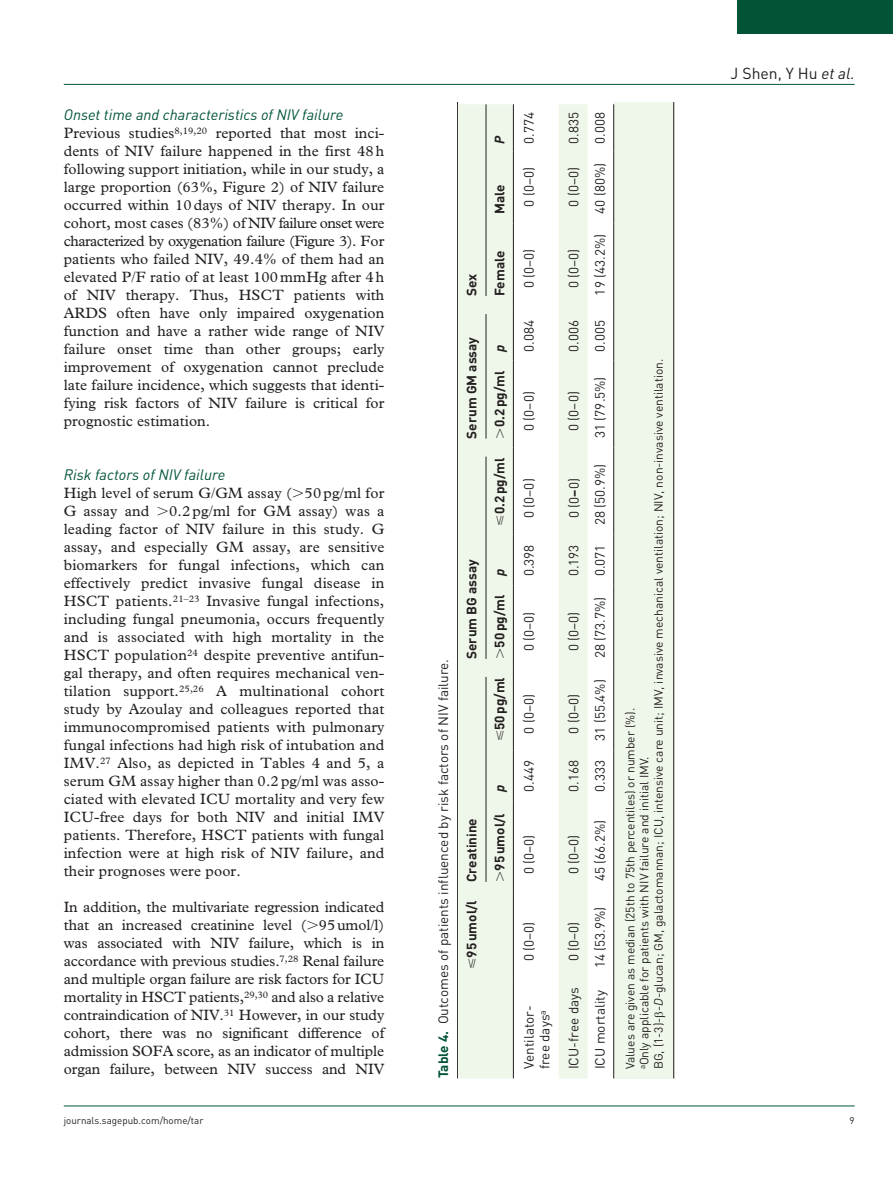
<style>
.page{position:relative;width:893px;height:1191px;background:#fff}
.page>*{position:absolute;margin:0;border:0;box-sizing:border-box;transform-origin:0 0}
.t1{font:15.75px "DIN";color:#231f20}
.t2{font:15px/18px "Plantin Std";letter-spacing:.005em;color:#231f20;text-align:justify}
.t3{font:italic 15px "DIN";color:#015436}
.t4{font:13.5px/28.5px "DIN";color:#231f20}
.t5{font:700 13.5px "DIN";color:#231f20}
.t6{font:italic 700 13.5px "DIN";color:#231f20}
.t7{font:12px/14.2px "DIN";color:#231f20}
.t8{font:9.75px "DIN";color:#231f20}
.s1{font-weight:700;color:#015436}
.s2{font-weight:700}
.s3{font-style:italic}
</style>
<div class="page">
<hr style="left:64px;top:84px;width:791px;height:1px;background:#015436">
<hr style="left:64px;top:1105px;width:791px;height:1px;background:#015436">
<div style="left:738px;top:0;width:155px;height:34px;background:#015436"></div>
<div style="left:613px;top:102px;width:62px;height:976px;background:#eff7ea"></div>
<hr style="left:457px;top:102px;width:1px;height:976px;background:#231f20">
<hr style="left:673px;top:102px;width:1px;height:976px;background:#231f20">
<div style="left:458px;top:104px;width:55px;height:974px;background:#eff7ea"></div>
<div style="left:559px;top:104px;width:29px;height:974px;background:#eff7ea"></div>
<hr style="left:513px;top:978px;width:1px;height:100px;background:#231f20">
<hr style="left:513px;top:891px;width:1px;height:87px;background:#231f20">
<hr style="left:513px;top:801px;width:1px;height:90px;background:#231f20">
<hr style="left:513px;top:750px;width:1px;height:51px;background:#231f20">
<hr style="left:513px;top:668px;width:1px;height:82px;background:#231f20">
<hr style="left:513px;top:585px;width:1px;height:83px;background:#231f20">
<hr style="left:513px;top:534px;width:1px;height:51px;background:#231f20">
<hr style="left:513px;top:447px;width:1px;height:87px;background:#231f20">
<hr style="left:513px;top:360px;width:1px;height:87px;background:#231f20">
<hr style="left:513px;top:305px;width:1px;height:55px;background:#231f20">
<hr style="left:513px;top:223px;width:1px;height:82px;background:#231f20">
<hr style="left:513px;top:151px;width:1px;height:72px;background:#231f20">
<hr style="left:513px;top:104px;width:1px;height:47px;background:#231f20">
<hr style="left:613px;top:978px;width:1px;height:100px;background:#231f20">
<hr style="left:613px;top:891px;width:1px;height:87px;background:#231f20">
<hr style="left:613px;top:801px;width:1px;height:90px;background:#231f20">
<hr style="left:613px;top:750px;width:1px;height:51px;background:#231f20">
<hr style="left:613px;top:668px;width:1px;height:82px;background:#231f20">
<hr style="left:613px;top:585px;width:1px;height:83px;background:#231f20">
<hr style="left:613px;top:534px;width:1px;height:51px;background:#231f20">
<hr style="left:613px;top:447px;width:1px;height:87px;background:#231f20">
<hr style="left:613px;top:360px;width:1px;height:87px;background:#231f20">
<hr style="left:613px;top:305px;width:1px;height:55px;background:#231f20">
<hr style="left:613px;top:223px;width:1px;height:82px;background:#231f20">
<hr style="left:613px;top:151px;width:1px;height:72px;background:#231f20">
<hr style="left:613px;top:104px;width:1px;height:47px;background:#231f20">
<hr style="left:486px;top:677px;width:1px;height:205px;background:#231f20">
<hr style="left:486px;top:456px;width:1px;height:203px;background:#231f20">
<hr style="left:486px;top:314px;width:1px;height:124px;background:#231f20">
<hr style="left:486px;top:104px;width:1px;height:192px;background:#231f20">
<svg style="left:496px;top:871px;width:8px;height:9px"></svg>
<svg style="left:496px;top:649px;width:8px;height:9px"></svg>
<svg style="left:496px;top:428px;width:8px;height:9px"></svg>
<p class="t3" style="left:64px;top:105px;width:281px">Onset time and characteristics of NIV failure</p>
<p class="t2" style="left:64px;top:124px;width:322px">Previous studies<sup>8,19,20</sup> reported that most inci&shy;dents of NIV failure happened in the first 48h following support initiation, while in our study, a large proportion (63%, Figure 2) of NIV failure occurred within 10days of NIV therapy. In our cohort, most cases (83%) of NIV failure onset were characterized by oxygenation failure (Figure 3). For patients who failed NIV, 49.4% of them had an elevated P/F ratio of at least 100mmHg after 4h of NIV therapy. Thus, HSCT patients with ARDS often have only impaired oxygenation function and have a rather wide range of NIV failure onset time than other groups; early improvement of oxygenation cannot preclude late failure incidence, which suggests that identi&shy;fying risk factors of NIV failure is critical for prognostic estimation.</p>
<p class="t3" style="left:64px;top:465px;width:163px">Risk factors of NIV failure</p>
<p class="t2" style="left:64px;top:484px;width:322px">High level of serum G/GM assay ( 50 pg/ml for<br>G assay and</p>
<p class="t2" style="left:64px;top:502px;width:322px;text-indent:105px">0.2 pg/ml for GM assay) was a leading factor of NIV failure in this study. G assay, and especially GM assay, are sensitive biomarkers for fungal infections, which can effectively predict invasive fungal disease in HSCT patients.<sup>21–23</sup> Invasive fungal infections, including fungal pneumonia, occurs frequently and is associated with high mortality in the HSCT population<sup>24</sup> despite preventive antifun&shy;gal therapy, and often requires mechanical ven&shy;tilation support.<sup>25,26</sup> A multinational cohort study by Azoulay and colleagues reported that immunocompromised patients with pulmonary fungal infections had high risk of intubation and IMV.<sup>27</sup> Also, as depicted in Tables 4 and 5, a serum GM assay higher than 0.2 pg/ml was asso&shy;ciated with elevated ICU mortality and very few ICU-free days for both NIV and initial IMV patients. Therefore, HSCT patients with fungal infection were at high risk of NIV failure, and their prognoses were poor.</p>
<p class="t2" style="left:64px;top:898px;width:322px">In addition, the multivariate regression indicated that an increased creatinine level ( 95umol/l) was associated with NIV failure, which is in accordance with previous studies.<sup>7,28</sup> Renal failure and multiple organ failure are risk factors for ICU mortality in HSCT patients,<sup>29,30</sup> and also a relative contraindication of NIV.<sup>31</sup> However, in our study cohort, there was no significant difference of admission SOFA score, as an indicator of multiple organ failure, between NIV success and NIV</p>
<p class="t6" style="left:491px;top:144px;width:10px;rotate:-90deg">P</p>
<p class="t5" style="left:463px;top:296px;width:24px;rotate:-90deg">Sex</p>
<p class="t5" style="left:491px;top:214px;width:31px;rotate:-90deg">Male</p>
<p class="t5" style="left:491px;top:296px;width:47px;rotate:-90deg">Female</p>
<p class="t5" style="left:463px;top:438px;width:103px;rotate:-90deg">Serum GM assay</p>
<p class="t5" style="left:463px;top:659px;width:101px;rotate:-90deg">Serum BG assay</p>
<p class="t4" style="left:429px;top:969px;width:311px;text-indent:-110px;rotate:-90deg"><span class="s1">Table 4.</span> Outcomes of patients influenced by risk factors of NIV failure. ⩽<span class="s2">95umol/l</span></p>
<p class="t5" style="left:463px;top:882px;width:65px;rotate:-90deg">Creatinine</p>
<p class="t6" style="left:491px;top:351px;width:9px;rotate:-90deg">p</p>
<p class="t5" style="left:491px;top:427px;width:58px;rotate:-90deg">0.2pg/ml</p>
<p class="t5" style="left:491px;top:525px;width:70px;rotate:-90deg">⩽0.2pg/ml</p>
<p class="t6" style="left:491px;top:576px;width:9px;rotate:-90deg">p</p>
<p class="t5" style="left:491px;top:647px;width:55px;rotate:-90deg">50pg/ml</p>
<p class="t5" style="left:491px;top:741px;width:66px;rotate:-90deg">⩽50pg/ml</p>
<p class="t6" style="left:491px;top:792px;width:9px;rotate:-90deg">p</p>
<p class="t5" style="left:491px;top:870px;width:59px;rotate:-90deg">95umol/l</p>
<p class="t4" style="left:514px;top:144px;width:33px;rotate:-90deg">0.774</p>
<p class="t4" style="left:559px;top:144px;width:33px;rotate:-90deg">0.835</p>
<p class="t4" style="left:585px;top:144px;width:33px;rotate:-90deg">0.008</p>
<p class="t4" style="left:514px;top:207px;width:41px;rotate:-90deg">0 (0–0)</p>
<p class="t4" style="left:559px;top:207px;width:41px;rotate:-90deg">0 (0–0)</p>
<p class="t4" style="left:585px;top:214px;width:52px;rotate:-90deg">40 (80%)</p>
<p class="t4" style="left:514px;top:288px;width:41px;rotate:-90deg">0 (0–0)</p>
<p class="t4" style="left:559px;top:288px;width:41px;rotate:-90deg">0 (0–0)</p>
<p class="t4" style="left:585px;top:295px;width:63px;rotate:-90deg">19 (43.2%)</p>
<p class="t4" style="left:514px;top:351px;width:33px;rotate:-90deg">0.084</p>
<p class="t4" style="left:559px;top:351px;width:33px;rotate:-90deg">0.006</p>
<p class="t4" style="left:585px;top:351px;width:33px;rotate:-90deg">0.005</p>
<p class="t4" style="left:514px;top:431px;width:41px;rotate:-90deg">0 (0–0)</p>
<p class="t4" style="left:559px;top:431px;width:41px;rotate:-90deg">0 (0–0)</p>
<p class="t4" style="left:585px;top:438px;width:63px;rotate:-90deg">31 (79.5%)</p>
<p class="t4" style="left:514px;top:518px;width:41px;rotate:-90deg">0 (0–0)</p>
<p class="t4" style="left:559px;top:518px;width:41px;rotate:-90deg">0 (0<span class="s2">–</span>0)</p>
<p class="t4" style="left:585px;top:525px;width:63px;rotate:-90deg">28 (50.9%)</p>
<p class="t4" style="left:514px;top:576px;width:33px;rotate:-90deg">0.398</p>
<p class="t4" style="left:559px;top:576px;width:33px;rotate:-90deg">0.193</p>
<p class="t4" style="left:585px;top:576px;width:33px;rotate:-90deg">0.071</p>
<p class="t4" style="left:514px;top:651px;width:41px;rotate:-90deg">0 (0–0)</p>
<p class="t4" style="left:559px;top:651px;width:41px;rotate:-90deg">0 (0–0)</p>
<p class="t4" style="left:585px;top:658px;width:63px;rotate:-90deg">28 (73.7%)</p>
<p class="t4" style="left:514px;top:734px;width:41px;rotate:-90deg">0 (0–0)</p>
<p class="t4" style="left:559px;top:734px;width:41px;rotate:-90deg">0 (0–0)</p>
<p class="t4" style="left:585px;top:741px;width:63px;rotate:-90deg">31 (55.4%)</p>
<p class="t4" style="left:514px;top:792px;width:33px;rotate:-90deg">0.449</p>
<p class="t4" style="left:559px;top:792px;width:33px;rotate:-90deg">0.168</p>
<p class="t4" style="left:585px;top:792px;width:33px;rotate:-90deg">0.333</p>
<p class="t4" style="left:514px;top:874px;width:41px;rotate:-90deg">0 (0–0)</p>
<p class="t4" style="left:559px;top:874px;width:41px;rotate:-90deg">0 (0–0)</p>
<p class="t4" style="left:585px;top:881px;width:63px;rotate:-90deg">45 (66.2%)</p>
<p class="t4" style="left:514px;top:961px;width:41px;rotate:-90deg">0 (0–0)</p>
<p class="t4" style="left:559px;top:961px;width:41px;rotate:-90deg">0 (0–0)</p>
<p class="t4" style="left:585px;top:968px;width:63px;rotate:-90deg">14 (53.9%)</p>
<p class="t4" style="left:521px;top:1069px;width:66px;line-height:15.8px;rotate:-90deg">Ventilator&shy;free days<sup>a</sup></p>
<p class="t4" style="left:559px;top:1069px;width:84px;rotate:-90deg">ICU-free days</p>
<p class="t4" style="left:585px;top:1069px;width:81px;rotate:-90deg">ICU mortality</p>
<p class="t7" style="left:623px;top:1069px;width:712px;rotate:-90deg">Values are given as median (25th to 75th percentiles) or number (%).<br><sup>a</sup>Only applicable for patients with NIV failure and initial IMV.<br>BG, (1-3)- -<span class="s3">D</span>-glucan; GM, galactomannan; ICU, intensive care unit; IMV, invasive mechanical ventilation; NIV, non-invasive ventilation.</p>
<p class="t1" style="left:731px;top:63px;width:126px">J Shen, Y Hu <span class="s3">et al.</span></p>
<p class="t8" style="left:64px;top:1114px;width:141px">journals.sagepub.com/home/tar</p>
<p class="t8" style="left:850px;top:1114px;width:7px">9</p>
</div>
